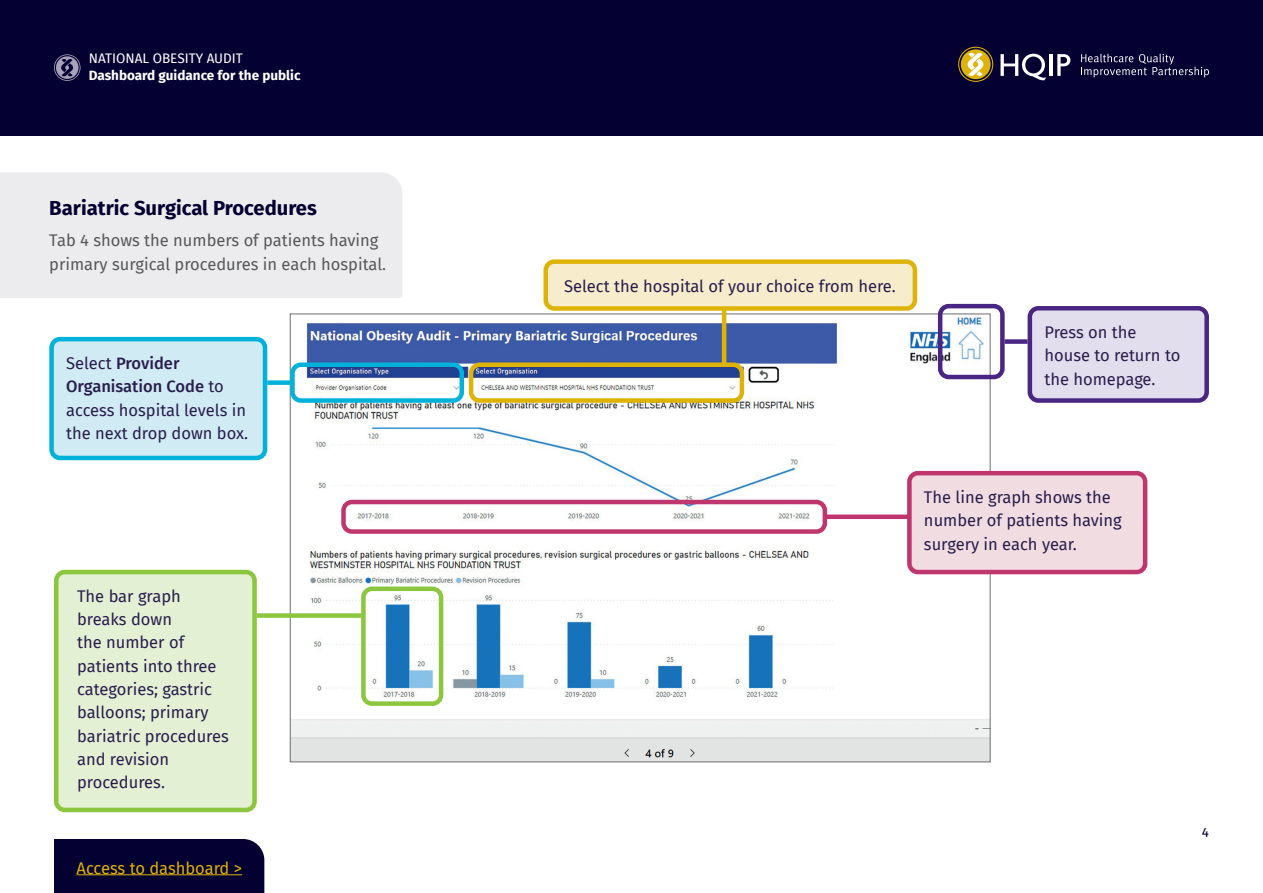
<style>
.page{position:relative;width:1263px;height:893px;background:#fff}
.page>*{position:absolute;margin:0;border:0;box-sizing:border-box;transform-origin:0 0}
.Subhead_H2_X_X_X_2023{font:700 20.25px "Fira Sans";color:#040031}
.BODY_2023{font:16.5px/23.2px "Fira Sans";color:#281d4c}
.BODY_2023-2{font:16.5px/23.2px "Fira Sans";color:#57585a}
.BODY_2023-3{font:16.5px "Fira Sans";letter-spacing:-.005em;color:#deb308}
.t1{font:700 13.5px "Fira Sans";color:#fff}
.t2{font:13.5px "Fira Sans";color:#fff}
.t3{font:13.5px "Fira Sans";color:#040031}
.s1{font-weight:500}
</style>
<div class="page">
<div style="left:0;top:0;width:1263px;height:135px;background:#040031"></div>
<svg style="left:54px;top:54px;width:27px;height:27px"></svg>
<svg style="left:1081px;top:54px;width:128px;height:23px"></svg>
<svg style="left:958px;top:47px;width:35px;height:35px"></svg>
<svg style="left:1000px;top:54px;width:46px;height:26px"></svg>
<hr style="left:1049px;top:54px;width:3px;height:22px;background:#fff">
<svg style="left:1057px;top:54px;width:13px;height:22px"></svg>
<div style="left:0;top:172px;width:402px;height:126px;background:#ececee"></div>
<img style="left:292px;top:316px;width:696px;height:444px">
<div style="left:290px;top:362px;width:174px;height:41px;border:4px solid #00b1d9;border-radius:9px"></div>
<div style="left:361px;top:587px;width:82px;height:119px;border:4px solid #8bc63e;border-radius:9px"></div>
<div style="left:469px;top:362px;width:275px;height:41px;border:4px solid #deb308;border-radius:9px"></div>
<div style="left:341px;top:500px;width:486px;height:34px;border:4px solid #bf366f;border-radius:9px"></div>
<div style="left:938px;top:304px;width:67px;height:75px;border:4px solid #492683;border-radius:9px"></div>
<div style="left:52px;top:339px;width:213px;height:119px;background:#d1ebf5;border-radius:9px"></div>
<div style="left:49px;top:337px;width:218px;height:123px;border:4px solid #00b1d9;border-radius:9px"></div>
<div style="left:56px;top:572px;width:199px;height:238px;background:#e4f0d4;border-radius:9px"></div>
<div style="left:54px;top:570px;width:203px;height:242px;border:4px solid #8bc63e;border-radius:9px"></div>
<div style="left:909px;top:473px;width:236px;height:99px;background:#f1dde1;border-radius:9px"></div>
<div style="left:907px;top:471px;width:240px;height:103px;border:4px solid #bf366f;border-radius:9px"></div>
<div style="left:546px;top:262px;width:369px;height:46px;background:#f7edcd;border-radius:9px"></div>
<div style="left:543px;top:259px;width:374px;height:52px;border:4px solid #deb308;border-radius:9px"></div>
<div style="left:1030px;top:308px;width:177px;height:93px;background:#e2deed;border-radius:9px"></div>
<div style="left:1027px;top:306px;width:182px;height:97px;border:4px solid #492683;border-radius:9px"></div>
<div style="left:267px;top:380px;width:23px;height:5px;background:#00b1d9"></div>
<div style="left:257px;top:613px;width:104px;height:5px;background:#8bc63e"></div>
<div style="left:826px;top:514px;width:82px;height:5px;background:#bf366f"></div>
<hr style="left:722px;top:310px;width:4px;height:53px;background:#deb308">
<div style="left:1005px;top:339px;width:22px;height:5px;background:#492683"></div>
<div style="left:54px;top:839px;width:210px;height:54px;background:#040031"></div>
<hr style="left:77px;top:874px;width:165px;height:1px;background:#deb308">
<p class="t2" style="left:89px;top:49px;width:155px">NATIONAL OBESITY AUDIT</p>
<p class="t1" style="left:89px;top:64px;width:213px">Dashboard guidance for the public</p>
<p class="Subhead_H2_X_X_X_2023" style="left:49px;top:190px;width:269px">Bariatric Surgical Procedures</p>
<p class="BODY_2023-2" style="left:49px;top:228px;width:338px">Tab 4 shows the numbers of patients having primary surgical procedures in each hospital.</p>
<p class="BODY_2023" style="left:66px;top:351px;width:184px">Select <span class="s1">Provider<br>Organisation Code</span> to access hospital levels in the next drop down box.</p>
<p class="BODY_2023" style="left:77px;top:584px;width:153px">The bar graph breaks down<br>the number of patients into three categories; gastric balloons; primary bariatric procedures and revision procedures.</p>
<p class="BODY_2023-3" style="left:77px;top:855px;width:167px">Access to dashboard &gt;</p>
<p class="BODY_2023" style="left:564px;top:274px;width:333px">Select the hospital of your choice from here.</p>
<p class="BODY_2023" style="left:1044px;top:320px;width:137px">Press on the house to return to the homepage.</p>
<p class="BODY_2023" style="left:924px;top:485px;width:199px">The line graph shows the number of patients having surgery in each year.</p>
<p class="t3" style="left:1202px;top:822px;width:9px">4</p>
</div>
